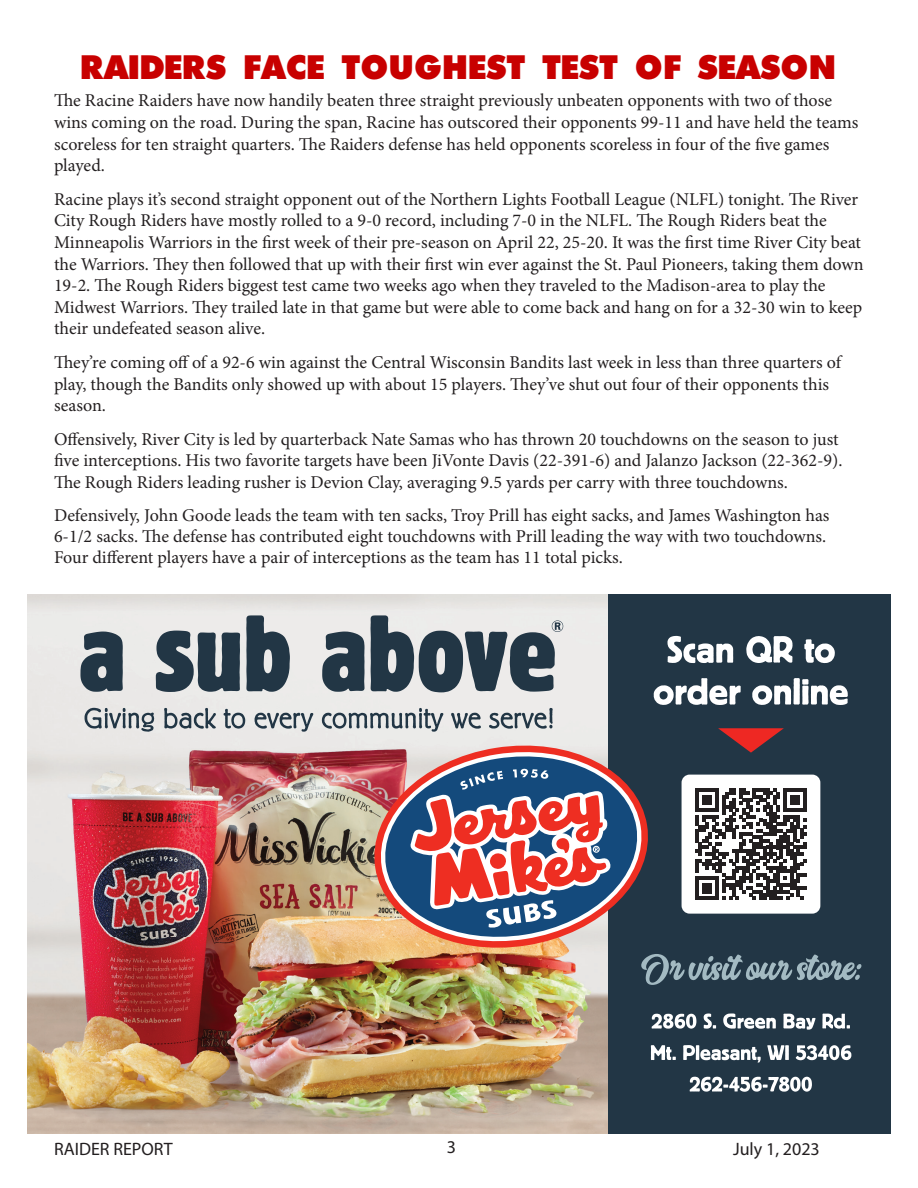
<style>
.page{position:relative;width:918px;height:1188px;background:#fff}
.page>*{position:absolute;margin:0;border:0;box-sizing:border-box;transform-origin:0 0}
.t1{font:33px "Raiders";color:#c80000}
.t2{font:18px/21.6px "Minion Pro";letter-spacing:-.005em;color:#231f20}
.t3{font:18px "Myriad Pro";color:#231f20}
</style>
<div class="page">
<div style="left:608px;top:594px;width:283px;height:540px;background:#223645"></div>
<img style="left:27px;top:594px;width:581px;height:540px">
<img style="left:367px;top:736px;width:241px;height:221px">
<svg style="left:374px;top:743px;width:274px;height:207px"></svg>
<svg style="left:378px;top:748px;width:266px;height:197px"></svg>
<svg style="left:410px;top:769px;width:201px;height:159px"></svg>
<div style="left:682px;top:775px;width:138px;height:139px;background:#fff;border-radius:8px"></div>
<svg style="left:695px;top:788px;width:112px;height:112px"></svg>
<svg style="left:652px;top:1013px;width:198px;height:17px"></svg>
<svg style="left:651px;top:1045px;width:200px;height:18px"></svg>
<svg style="left:690px;top:1077px;width:122px;height:15px"></svg>
<svg style="left:667px;top:636px;width:168px;height:27px"></svg>
<svg style="left:654px;top:678px;width:194px;height:27px"></svg>
<svg style="left:718px;top:728px;width:66px;height:25px"></svg>
<svg style="left:641px;top:954px;width:220px;height:31px"></svg>
<svg style="left:80px;top:615px;width:483px;height:77px;background:#858f96"></svg>
<svg style="left:85px;top:708px;width:468px;height:24px;background:#b4b9bc"></svg>
<p class="t1" style="left:81px;top:47px;width:757px">RAIDERS FACE TOUGHEST TEST OF SEASON</p>
<p class="t2" style="left:54px;top:90px;width:806px">The Racine Raiders have now handily beaten three straight previously unbeaten opponents with two of those wins coming on the road. During the span, Racine has outscored their opponents 99-11 and have held the teams scoreless for ten straight quarters. The Raiders defense has held opponents scoreless in four of the five games played.</p>
<p class="t2" style="left:54px;top:188px;width:811px">Racine plays it’s second straight opponent out of the Northern Lights Football League (NLFL) tonight. The River City Rough Riders have mostly rolled to a 9-0 record, including 7-0 in the NLFL. The Rough Riders beat the Minneapolis Warriors in the first week of their pre-season on April 22, 25-20. It was the first time River City beat the Warriors. They then followed that up with their first win ever against the St. Paul Pioneers, taking them down 19-2. The Rough Riders biggest test came two weeks ago when they traveled to the Madison-area to play the Midwest Warriors. They trailed late in that game but were able to come back and hang on for a 32-30 win to keep their undefeated season alive.</p>
<p class="t2" style="left:54px;top:352px;width:789px">They’re coming off of a 92-6 win against the Central Wisconsin Bandits last week in less than three quarters of play, though the Bandits only showed up with about 15 players. They’ve shut out four of their opponents this season.</p>
<p class="t2" style="left:54px;top:428px;width:790px">Offensively, River City is led by quarterback Nate Samas who has thrown 20 touchdowns on the season to just five interceptions. His two favorite targets have been JiVonte Davis (22-391-6) and Jalanzo Jackson (22-362-9).<br>The Rough Riders leading rusher is Devion Clay, averaging 9.5 yards per carry with three touchdowns.</p>
<p class="t2" style="left:54px;top:505px;width:777px;line-height:21px">Defensively, John Goode leads the team with ten sacks, Troy Prill has eight sacks, and James Washington has<br>6-1/2 sacks. The defense has contributed eight touchdowns with Prill leading the way with two touchdowns.<br>Four different players have a pair of interceptions as the team has 11 total picks.</p>
<p class="t3" style="left:54px;top:1138px;width:120px">RAIDER REPORT</p>
<p class="t3" style="left:447px;top:1136px;width:11px">3</p>
<p class="t3" style="left:733px;top:1138px;width:88px">July 1, 2023</p>
</div>
